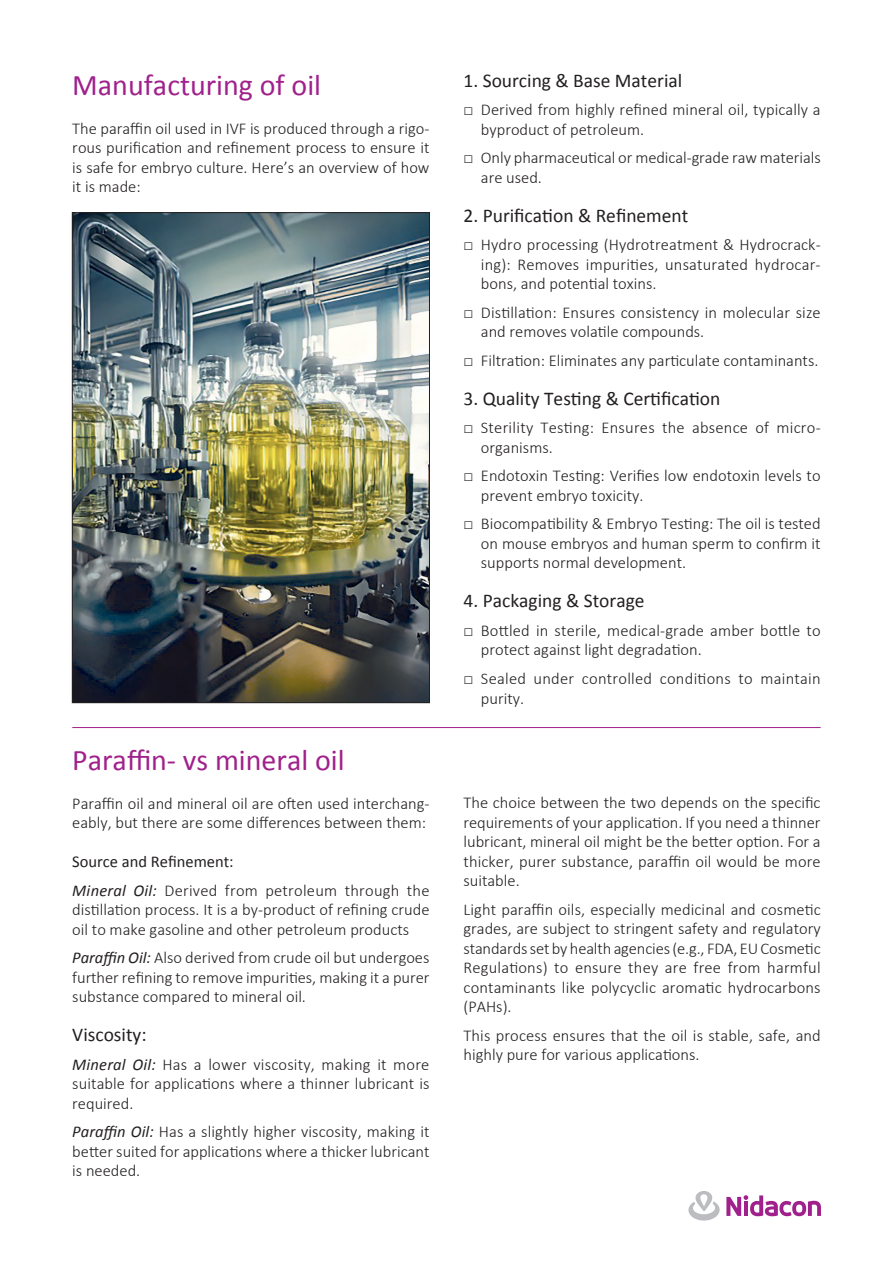
<style>
.page{position:relative;width:893px;height:1263px;background:#fff}
.page>*{position:absolute;margin:0;border:0;box-sizing:border-box;transform-origin:0 0}
.t1{font:30px "Calibri";color:#a0218c}
.t2{font:19.5px "Calibri";color:#231f20}
.t3{font:300 16.5px/19.5px "Calibri";color:#231f20}
.s1{font-weight:400}
.s2{font-weight:400;font-style:italic}
.s3{font-family:"Gill Sans Nova";font-weight:600}
</style>
<div class="page">
<svg style="left:726px;top:1195px;width:95px;height:21px"></svg>
<svg style="left:688px;top:1191px;width:32px;height:29px"></svg>
<hr style="left:72px;top:727px;width:749px;height:1px;background:#a0218c">
<img style="left:74px;top:214px;width:354px;height:487px">
<h1 class="t1" style="left:72px;top:66px;width:250px">Manufacturing of oil</h1>
<p class="t3" style="left:72px;top:118px;width:359px;text-align:justify">The paraffin oil used in IVF is produced through a rigo&shy;rous purification and refinement process to ensure it is safe for embryo culture. Here’s an overview of how it is made:</p>
<h1 class="t1" style="left:72px;top:741px;width:274px">Paraffin- vs mineral oil</h1>
<p class="t3" style="left:72px;top:793px;width:359px">Paraffin oil and mineral oil are often used interchang&shy;eably, but there are some differences between them:</p>
<p class="t3" style="left:72px;top:847px;width:359px;line-height:28.5px"><span class="s1">Source and Refinement:<br></span><span class="s2">Mineral Oil:</span> Derived from petroleum through the</p>
<p class="t3" style="left:72px;top:900px;width:359px">distillation process. It is a by-product of refining crude oil to make gasoline and other petroleum products</p>
<p class="t3" style="left:72px;top:948px;width:359px;text-align:justify"><span class="s2">Paraffin Oil:</span> Also derived from crude oil but undergoes further refining to remove impurities, making it a purer substance compared to mineral oil.</p>
<p class="t2" style="left:72px;top:1023px;width:76px">Viscosity:</p>
<p class="t3" style="left:72px;top:1054px;width:359px;text-align:justify"><span class="s2">Mineral Oil:</span> Has a lower viscosity, making it more suitable for applications where a thinner lubricant is required.</p>
<p class="t3" style="left:72px;top:1122px;width:359px;text-align:justify"><span class="s2">Paraffin Oil:</span> Has a slightly higher viscosity, making it better suited for applications where a thicker lubricant is needed.</p>
<p class="t2" style="left:463px;top:68px;width:220px">1. Sourcing &amp; Base Material</p>
<p class="t3" style="left:481px;top:100px;width:341px;text-indent:-17px"><span class="s3">□</span> Derived from highly refined mineral oil, typically a byproduct of petroleum.</p>
<p class="t3" style="left:481px;top:148px;width:341px;text-indent:-17px"><span class="s3">□</span> Only pharmaceutical or medical-grade raw materials are used.</p>
<p class="t2" style="left:463px;top:203px;width:226px">2. Purification &amp; Refinement</p>
<p class="t3" style="left:481px;top:235px;width:341px;text-align:justify;text-indent:-17px"><span class="s3">□</span> Hydro processing (Hydrotreatment &amp; Hydrocrack&shy;ing): Removes impurities, unsaturated hydrocar&shy;bons, and potential toxins.</p>
<p class="t3" style="left:481px;top:303px;width:341px;text-indent:-17px"><span class="s3">□</span> Distillation: Ensures consistency in molecular size and removes volatile compounds.</p>
<p class="t3" style="left:463px;top:351px;width:356px"><span class="s3">□</span> Filtration: Eliminates any particulate contaminants.</p>
<p class="t2" style="left:463px;top:386px;width:258px">3. Quality Testing &amp; Certification</p>
<p class="t3" style="left:481px;top:418px;width:341px;text-indent:-17px"><span class="s3">□</span> Sterility Testing: Ensures the absence of micro&shy;organisms.</p>
<p class="t3" style="left:481px;top:466px;width:341px;text-indent:-17px"><span class="s3">□</span> Endotoxin Testing: Verifies low endotoxin levels to prevent embryo toxicity.</p>
<p class="t3" style="left:481px;top:514px;width:341px;text-align:justify;text-indent:-17px"><span class="s3">□</span> Biocompatibility &amp; Embryo Testing: The oil is tested on mouse embryos and human sperm to confirm it supports normal development.</p>
<p class="t2" style="left:463px;top:589px;width:183px">4. Packaging &amp; Storage</p>
<p class="t3" style="left:481px;top:621px;width:341px;text-indent:-17px"><span class="s3">□</span> Bottled in sterile, medical-grade amber bottle to protect against light degradation.</p>
<p class="t3" style="left:481px;top:669px;width:341px;text-indent:-17px"><span class="s3">□</span> Sealed under controlled conditions to maintain purity.</p>
<p class="t3" style="left:463px;top:793px;width:359px;text-align:justify">The choice between the two depends on the specific requirements of your application. If you need a thinner lubricant, mineral oil might be the better option. For a thicker, purer substance, paraffin oil would be more suitable.</p>
<p class="t3" style="left:463px;top:899px;width:359px;text-align:justify">Light paraffin oils, especially medicinal and cosmetic grades, are subject to stringent safety and regulatory standards set by health agencies (e.g., FDA, EU Cosmetic Regulations) to ensure they are free from harmful contaminants like polycyclic aromatic hydrocarbons (PAHs).</p>
<p class="t3" style="left:463px;top:1025px;width:359px">This process ensures that the oil is stable, safe, and highly pure for various applications.</p>
</div>
